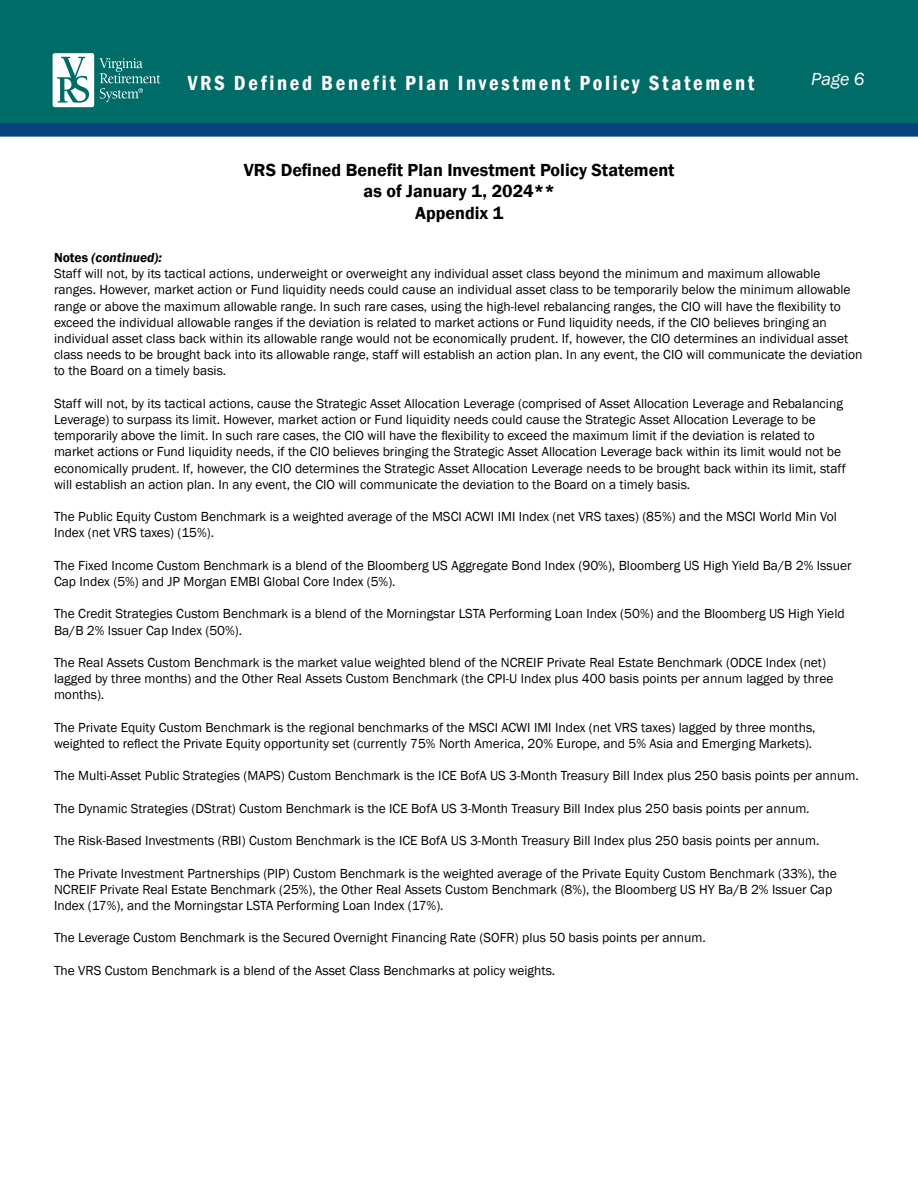
<style>
.page{position:relative;width:918px;height:1188px;background:#fff}
.page>*{position:absolute;margin:0;border:0;box-sizing:border-box;transform-origin:0 0}
.t1{font:600 condensed 21px "Franklin Gothic";letter-spacing:.125em;color:#fff}
.t2{font:600 18px/21.6px "Franklin Gothic";color:#000;text-align:center}
.t3{font:italic 18px "Franklin Gothic";color:#fff}
.t4{font:13.5px/16.2px "Franklin Gothic";color:#000}
.s1{font-weight:600}
.s2{font-weight:600;font-style:italic}
</style>
<div class="page">
<div style="left:0;top:0;width:918px;height:125px;background:#006c67"></div>
<svg style="left:53px;top:53px;width:108px;height:54px"></svg>
<div style="left:0;top:123px;width:918px;height:14px;background:#08437e"></div>
<h1 class="t1" style="left:188px;top:69px;width:568px">VRS Defined Benefit Plan Investment Policy Statement</h1>
<h2 class="t3" style="left:811px;top:68px;width:55px">Page 6</h2>
<h2 class="t2" style="left:244px;top:159px;width:432px">VRS Defined Benefit Plan Investment Policy Statement as of January 1, 2024**<br>Appendix 1</h2>
<p class="t4" style="left:54px;top:250px;width:810px"><span class="s1">Notes</span> <span class="s2">(continued):<br></span>Staff will not, by its tactical actions, underweight or overweight any individual asset class beyond the minimum and maximum allowable ranges. However, market action or Fund liquidity needs could cause an individual asset class to be temporarily below the minimum allowable range or above the maximum allowable range. In such rare cases, using the high-level rebalancing ranges, the CIO will have the flexibility to exceed the individual allowable ranges if the deviation is related to market actions or Fund liquidity needs, if the CIO believes bringing an individual asset class back within its allowable range would not be economically prudent. If, however, the CIO determines an individual asset class needs to be brought back into its allowable range, staff will establish an action plan. In any event, the CIO will communicate the deviation to the Board on a timely basis.</p>
<p class="t4" style="left:54px;top:395px;width:794px">Staff will not, by its tactical actions, cause the Strategic Asset Allocation Leverage (comprised of Asset Allocation Leverage and Rebalancing Leverage) to surpass its limit. However, market action or Fund liquidity needs could cause the Strategic Asset Allocation Leverage to be temporarily above the limit. In such rare cases, the CIO will have the flexibility to exceed the maximum limit if the deviation is related to market actions or Fund liquidity needs, if the CIO believes bringing the Strategic Asset Allocation Leverage back within its limit would not be economically prudent. If, however, the CIO determines the Strategic Asset Allocation Leverage needs to be brought back within its limit, staff will establish an action plan. In any event, the CIO will communicate the deviation to the Board on a timely basis.</p>
<p class="t4" style="left:54px;top:509px;width:784px">The Public Equity Custom Benchmark is a weighted average of the MSCI ACWI IMI Index (net VRS taxes) (85%) and the MSCI World Min Vol<br>Index (net VRS taxes) (15%).</p>
<p class="t4" style="left:54px;top:557px;width:799px">The Fixed Income Custom Benchmark is a blend of the Bloomberg US Aggregate Bond Index (90%), Bloomberg US High Yield Ba/B 2% Issuer<br>Cap Index (5%) and JP Morgan EMBI Global Core Index (5%).</p>
<p class="t4" style="left:54px;top:606px;width:792px">The Credit Strategies Custom Benchmark is a blend of the Morningstar LSTA Performing Loan Index (50%) and the Bloomberg US High Yield<br>Ba/B 2% Issuer Cap Index (50%).</p>
<p class="t4" style="left:54px;top:655px;width:781px">The Real Assets Custom Benchmark is the market value weighted blend of the NCREIF Private Real Estate Benchmark (ODCE Index (net) lagged by three months) and the Other Real Assets Custom Benchmark (the CPI-U Index plus 400 basis points per annum lagged by three months).</p>
<p class="t4" style="left:54px;top:719px;width:763px">The Private Equity Custom Benchmark is the regional benchmarks of the MSCI ACWI IMI Index (net VRS taxes) lagged by three months, weighted to reflect the Private Equity opportunity set (currently 75% North America, 20% Europe, and 5% Asia and Emerging Markets).</p>
<p class="t4" style="left:54px;top:768px;width:806px">The Multi-Asset Public Strategies (MAPS) Custom Benchmark is the ICE BofA US 3-Month Treasury Bill Index plus 250 basis points per annum.</p>
<p class="t4" style="left:54px;top:800px;width:757px">The Dynamic Strategies (DStrat) Custom Benchmark is the ICE BofA US 3-Month Treasury Bill Index plus 250 basis points per annum.</p>
<p class="t4" style="left:54px;top:833px;width:767px">The Risk-Based Investments (RBI) Custom Benchmark is the ICE BofA US 3-Month Treasury Bill Index plus 250 basis points per annum.</p>
<p class="t4" style="left:54px;top:865px;width:784px">The Private Investment Partnerships (PIP) Custom Benchmark is the weighted average of the Private Equity Custom Benchmark (33%), the<br>NCREIF Private Real Estate Benchmark (25%), the Other Real Assets Custom Benchmark (8%), the Bloomberg US HY Ba/B 2% Issuer Cap<br>Index (17%), and the Morningstar LSTA Performing Loan Index (17%).</p>
<p class="t4" style="left:54px;top:930px;width:653px">The Leverage Custom Benchmark is the Secured Overnight Financing Rate (SOFR) plus 50 basis points per annum.</p>
<p class="t4" style="left:54px;top:962px;width:503px">The VRS Custom Benchmark is a blend of the Asset Class Benchmarks at policy weights.</p>
</div>
